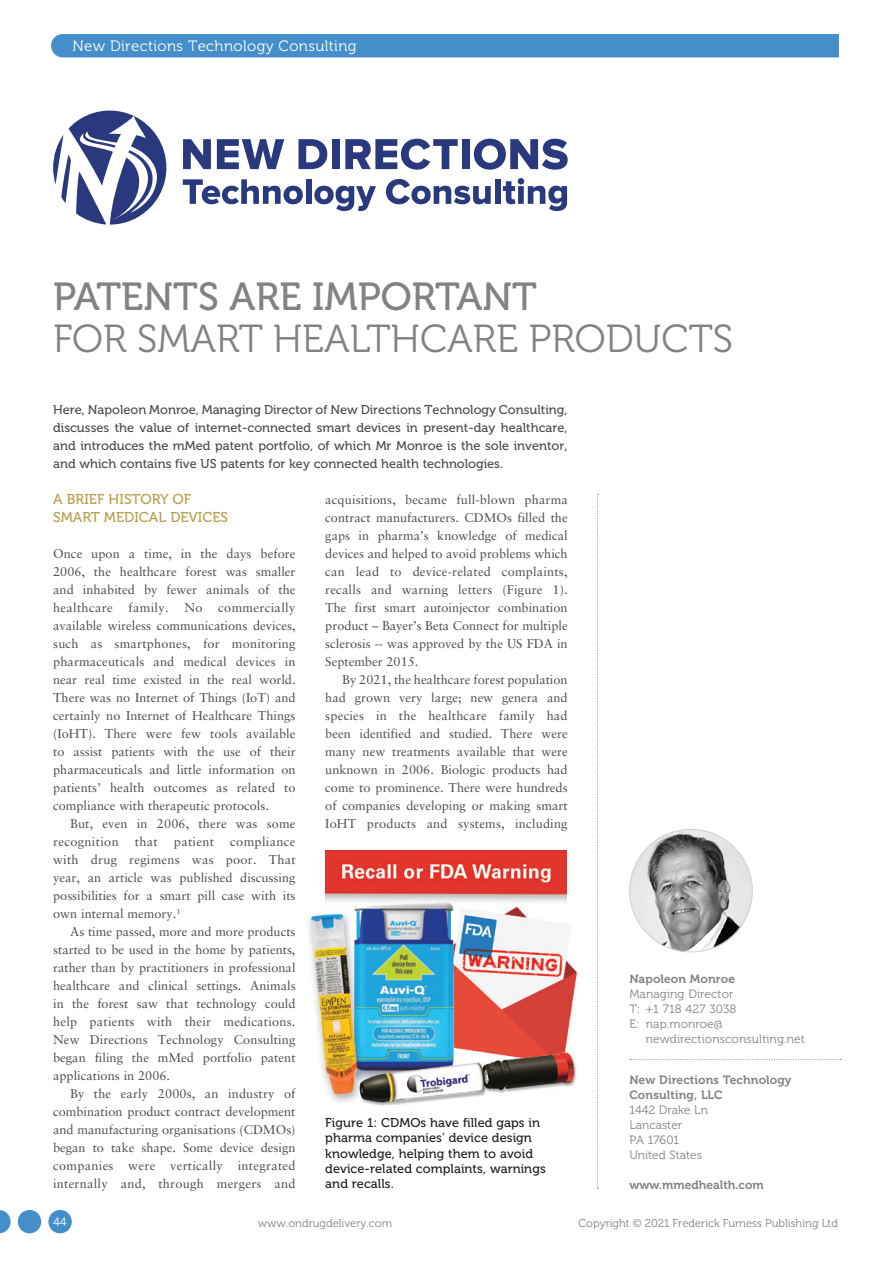
<style>
.page{position:relative;width:893px;height:1263px;background:#fff}
.page>*{position:absolute;margin:0;border:0;box-sizing:border-box;transform-origin:0 0}
.MF_Title{font:39px/42px "Museo 300";color:#808285}
.t1{font:15px "Museo 300";letter-spacing:.025em;color:#fff}
.MF_Xhead{font:14.25px/18px "Museo 500";color:#b6a04f}
.MF_body{font:12.75px/18px "Sabon LT Std";color:#4b4c4d;text-align:justify}
.MF_body_no_indent{font:12.75px/18px "Sabon LT Std";color:#4b4c4d;text-align:justify}
.MF_standfirst{font:12.75px/18px "Museo 500";color:#4b4c4d;text-align:justify}
.MF_Captions{font:12.75px/15.3px "Museo 500";letter-spacing:.005em;color:#231f20}
.MF_body-2{font:12.75px "Sabon LT Std";letter-spacing:.025em;color:#4b4c4d}
.MF_author_box_body_U{font:12px "Museo 300";letter-spacing:.01em;color:#808285}
.MF_author_box_body_B{font:12px/15px "Museo 700";letter-spacing:.01em;color:#808285}
.MF_author_box_body{font:12px "Museo 300";color:#808285}
.MF_author_box_body_U-2{font:12px "Museo 700";letter-spacing:.01em;color:#808285}
.t2{font:12px "Museo 300";color:#fff}
.t3{font:11.25px "Museo 300";color:#808285}
.s1{font-family:"Museo 500"}
</style>
<div class="page">
<div style="left:51px;top:34px;width:788px;height:23px;background:#448fc9"></div>
<svg style="left:597px;top:494px;width:1px;height:695px"></svg>
<svg style="left:53px;top:111px;width:113px;height:114px"></svg>
<svg style="left:183px;top:179px;width:120px;height:25px"></svg>
<div style="left:306px;top:179px;width:5px;height:25px;background:#2a397e"></div>
<svg style="left:314px;top:186px;width:62px;height:25px"></svg>
<svg style="left:386px;top:179px;width:105px;height:25px"></svg>
<div style="left:495px;top:179px;width:5px;height:25px;background:#2a397e"></div>
<svg style="left:503px;top:178px;width:64px;height:33px"></svg>
<svg style="left:183px;top:139px;width:28px;height:30px"></svg>
<svg style="left:217px;top:139px;width:67px;height:30px"></svg>
<svg style="left:298px;top:139px;width:29px;height:30px"></svg>
<div style="left:332px;top:139px;width:7px;height:30px;background:#2a397e"></div>
<svg style="left:345px;top:139px;width:113px;height:31px"></svg>
<div style="left:462px;top:139px;width:7px;height:30px;background:#2a397e"></div>
<svg style="left:474px;top:139px;width:94px;height:31px"></svg>
<svg style="left:630px;top:1059px;width:211px;height:1px"></svg>
<img style="left:629px;top:829px;width:124px;height:123px;border-radius:62px">
<img style="left:309px;top:851px;width:270px;height:255px">
<div style="left:300px;top:838px;width:25px;height:68px;background:#fff"></div>
<div style="left:567px;top:840px;width:21px;height:67px;background:#fff"></div>
<div style="left:48px;top:1210px;width:24px;height:23px;background:#448fc9;border-radius:50%"></div>
<div style="left:18px;top:1210px;width:23px;height:23px;background:#448fc9;border-radius:50%"></div>
<svg style="left:0;top:1210px;width:11px;height:23px"></svg>
<p class="t1" style="left:72px;top:37px;width:286px">New Directions Technology Consulting</p>
<p class="MF_Title" style="left:53px;top:276px;width:681px"><span class="s1">PATENTS ARE IMPORTANT<br></span>FOR SMART HEALTHCARE PRODUCTS</p>
<p class="MF_standfirst" style="left:53px;top:401px;width:516px">Here, Napoleon Monroe, Managing Director of New Directions Technology Consulting, discusses the value of internet-connected smart devices in present-day healthcare, and introduces the mMed patent portfolio, of which Mr Monroe is the sole inventor, and which contains five US patents for key connected health technologies.</p>
<p class="MF_Xhead" style="left:53px;top:490px;width:176px">A BRIEF HISTORY OF<br>SMART MEDICAL DEVICES</p>
<p class="MF_body_no_indent" style="left:53px;top:544px;width:244px">Once upon a time, in the days before 2006, the healthcare forest was smaller and inhabited by fewer animals of the healthcare family. No commercially available wireless communications devices, such as smartphones, for monitoring pharmaceuticals and medical devices in near real time existed in the real world.<br>There was no Internet of Things (IoT) and certainly no Internet of Healthcare Things (IoHT). There were few tools available to assist patients with the use of their pharmaceuticals and little information on patients’ health outcomes as related to compliance with therapeutic protocols.</p>
<p class="MF_body" style="left:53px;top:814px;width:244px;text-indent:17px">But, even in 2006, there was some recognition</p>
<p class="MF_body" style="left:53px;top:832px;width:244px;text-indent:177px">compliance with drug regimens was poor. That year, an article was published discussing possibilities for a smart pill case with its own internal memory.<sup>1</sup></p>
<p class="MF_body" style="left:53px;top:922px;width:244px;text-indent:17px">As time passed, more and more products started to be used in the home by patients, rather than by practitioners in professional healthcare and clinical settings. Animals in the forest saw that technology could help patients with their medications.<br>New Directions Technology Consulting began filing the mMed portfolio patent applications in 2006.</p>
<p class="MF_body" style="left:53px;top:1084px;width:244px;text-indent:17px">By the early 2000s, an industry of combination product contract development and manufacturing organisations (CDMOs) began to take shape. Some device design companies were vertically integrated internally and, through mergers and</p>
<p class="MF_body" style="left:135px;top:832px;width:24px">that</p>
<p class="MF_body-2" style="left:174px;top:834px;width:42px">patient</p>
<p class="MF_body" style="left:325px;top:490px;width:244px">acquisitions, became full-blown pharma contract manufacturers. CDMOs filled the gaps in pharma’s knowledge of medical devices and helped to avoid problems which can lead to device-related complaints, recalls and warning letters (Figure 1).<br>The first smart autoinjector combination product – Bayer’s Beta Connect for multiple sclerosis -- was approved by the US FDA in September 2015.</p>
<p class="MF_body" style="left:325px;top:670px;width:244px;text-indent:17px">By 2021, the healthcare forest population had grown very large; new genera and species in the healthcare family had been identified and studied. There were many new treatments available that were unknown in 2006. Biologic products had come to prominence. There were hundreds of companies developing or making smart IoHT products and systems, including</p>
<p class="MF_Captions" style="left:325px;top:1115px;width:222px">Figure 1: CDMOs have filled gaps in pharma companies’ device design knowledge, helping them to avoid device-related complaints, warnings and recalls.</p>
<p class="MF_author_box_body_U-2" style="left:629px;top:972px;width:107px">Napoleon Monroe</p>
<p class="MF_author_box_body_U" style="left:629px;top:987px;width:106px">Managing Director</p>
<p class="MF_author_box_body_U" style="left:629px;top:1002px;width:109px">T: +1 718 427 3038</p>
<p class="MF_author_box_body_U" style="left:629px;top:1017px;width:95px">E: nap.monroe@</p>
<p class="MF_author_box_body_U" style="left:646px;top:1032px;width:161px">newdirectionsconsulting.net</p>
<p class="MF_author_box_body_B" style="left:629px;top:1072px;width:164px">New Directions Technology<br>Consulting, LLC</p>
<p class="MF_author_box_body" style="left:629px;top:1103px;width:80px">1442 Drake Ln</p>
<p class="MF_author_box_body" style="left:629px;top:1118px;width:54px">Lancaster</p>
<p class="MF_author_box_body" style="left:629px;top:1133px;width:51px">PA 17601</p>
<p class="MF_author_box_body" style="left:629px;top:1148px;width:74px">United States</p>
<p class="MF_author_box_body_B" style="left:629px;top:1177px;width:136px">www.mmedhealth.com</p>
<p class="t2" style="left:53px;top:1215px;width:15px">44</p>
<p class="t3" style="left:258px;top:1217px;width:136px">www.ondrugdelivery.com</p>
<p class="t3" style="left:578px;top:1217px;width:261px">Copyright © 2021 Frederick Furness Publishing Ltd</p>
</div>
